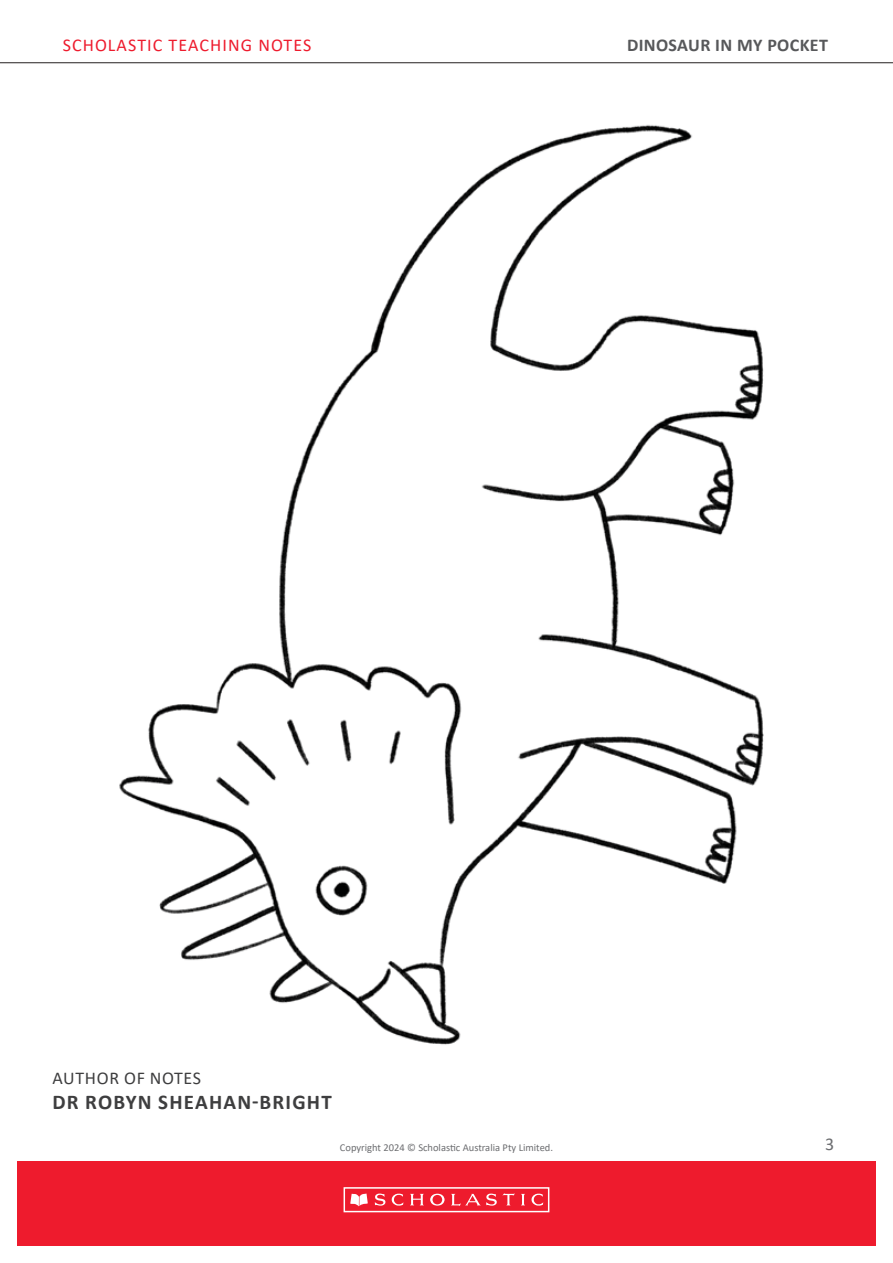
<style>
.page{position:relative;width:893px;height:1263px;background:#fff}
.page>*{position:absolute;margin:0;border:0;box-sizing:border-box;transform-origin:0 0}
.t1{font:700 21px "Calibri";letter-spacing:.06em;color:#3e3e3f}
.t2{font:18px "Calibri";letter-spacing:.06em;color:#ee1b2d}
.t3{font:700 18px "Calibri";letter-spacing:.02em;color:#57585a}
.t4{font:18px "Calibri";letter-spacing:.04em;color:#3e3e3f}
.t5{font:18px "Calibri";color:#6c6d70}
.t6{font:10.5px "Calibri";color:#6c6d70}
</style>
<div class="page">
<div style="left:17px;top:1161px;width:859px;height:85px;background:#ee1b2d"></div>
<div style="left:344px;top:1187px;width:205px;height:25px;border:2px solid #fff"></div>
<svg style="left:350px;top:1193px;width:18px;height:13px"></svg>
<svg style="left:375px;top:1193px;width:28px;height:13px"></svg>
<svg style="left:410px;top:1194px;width:14px;height:11px"></svg>
<svg style="left:521px;top:1194px;width:4px;height:11px"></svg>
<svg style="left:531px;top:1193px;width:12px;height:13px"></svg>
<svg style="left:430px;top:1194px;width:15px;height:11px"></svg>
<svg style="left:451px;top:1193px;width:64px;height:13px"></svg>
<hr style="left:0;top:62px;width:893px;height:1px;background:#231f20">
<img style="left:119px;top:124px;width:645px;height:921px">
<h2 class="t2" style="left:63px;top:32px;width:250px">SCHOLASTIC TEACHING NOTES</h2>
<h2 class="t3" style="left:627px;top:32px;width:202px">DINOSAUR IN MY POCKET</h2>
<p class="t4" style="left:52px;top:1065px;width:150px">AUTHOR OF NOTES</p>
<p class="t1" style="left:52px;top:1087px;width:281px">DR ROBYN SHEAHAN-BRIGHT</p>
<p class="t6" style="left:340px;top:1140px;width:215px">Copyright 2024 © Scholastic Australia Pty Limited.</p>
<h2 class="t5" style="left:825px;top:1131px;width:11px">3</h2>
</div>
